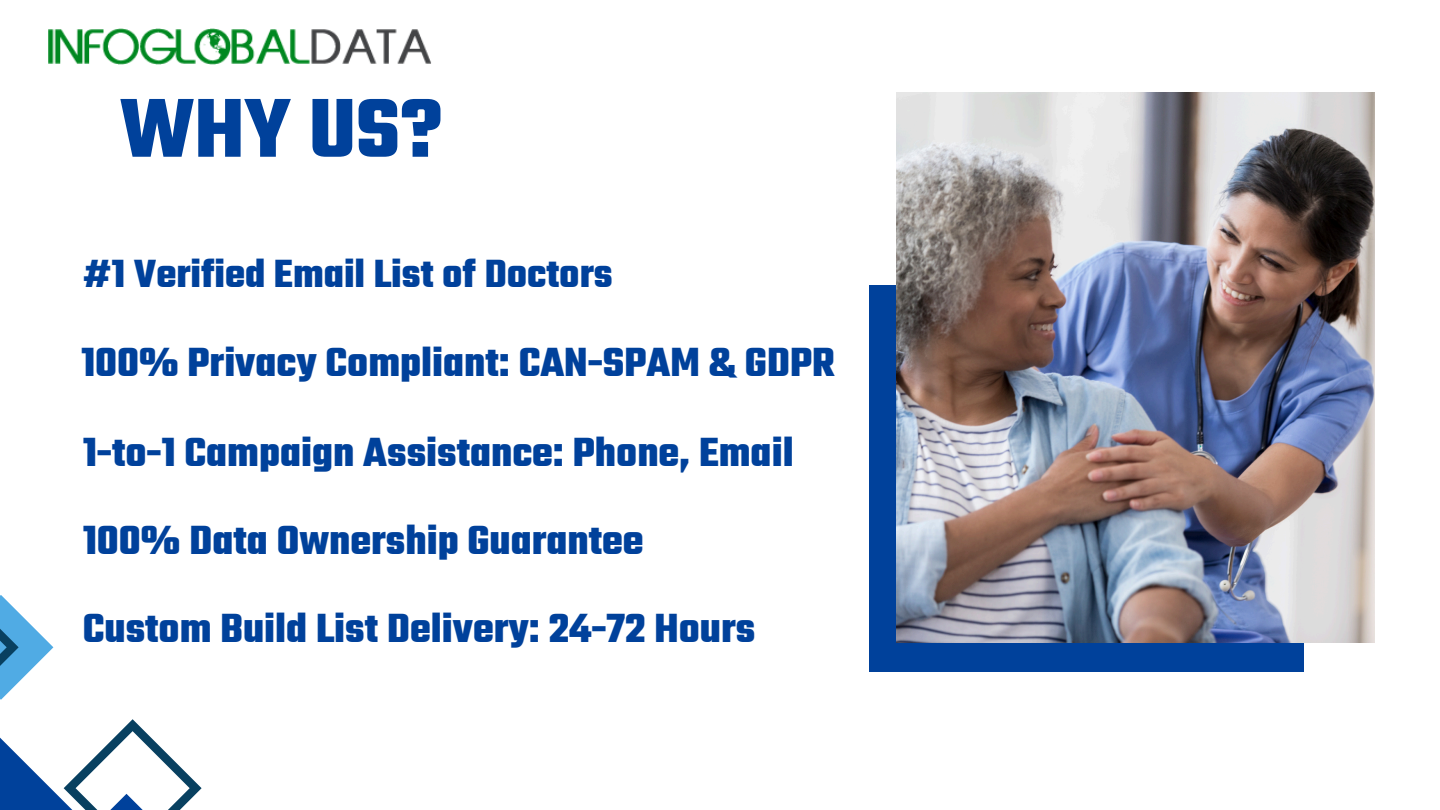
<style>
.page{position:relative;width:1440px;height:810px;background:#fff}
.page>*{position:absolute;margin:0;border:0;box-sizing:border-box;transform-origin:0 0}
.t1{font:700 90px "Teko";color:#00419b}
.t2{font:700 43.9px "Teko";color:#00419b}
.t3{font:700 42.4px "Teko";color:#00419b}
</style>
<div class="page">
<div style="left:870px;top:285px;width:434px;height:387px;background:#00419b"></div>
<img style="left:896px;top:92px;width:479px;height:551px">
<svg style="left:0;top:595px;width:202px;height:215px"></svg>
<img style="left:49px;top:29px;width:382px;height:35px">
<p class="t1" style="left:119px;top:71px;width:324px">WHY US?</p>
<h1 class="t3" style="left:83px;top:247px;width:532px">#1 Verified Email List of Doctors</h1>
<p class="t2" style="left:81px;top:334px;width:755px">100% Privacy Compliant: CAN-SPAM &amp; GDPR</p>
<p class="t2" style="left:83px;top:424px;width:712px">1-to-1 Campaign Assistance: Phone, Email</p>
<p class="t2" style="left:83px;top:512px;width:562px">100% Data Ownership Guarantee</p>
<p class="t2" style="left:83px;top:600px;width:674px">Custom Build List Delivery: 24-72 Hours</p>
</div>
